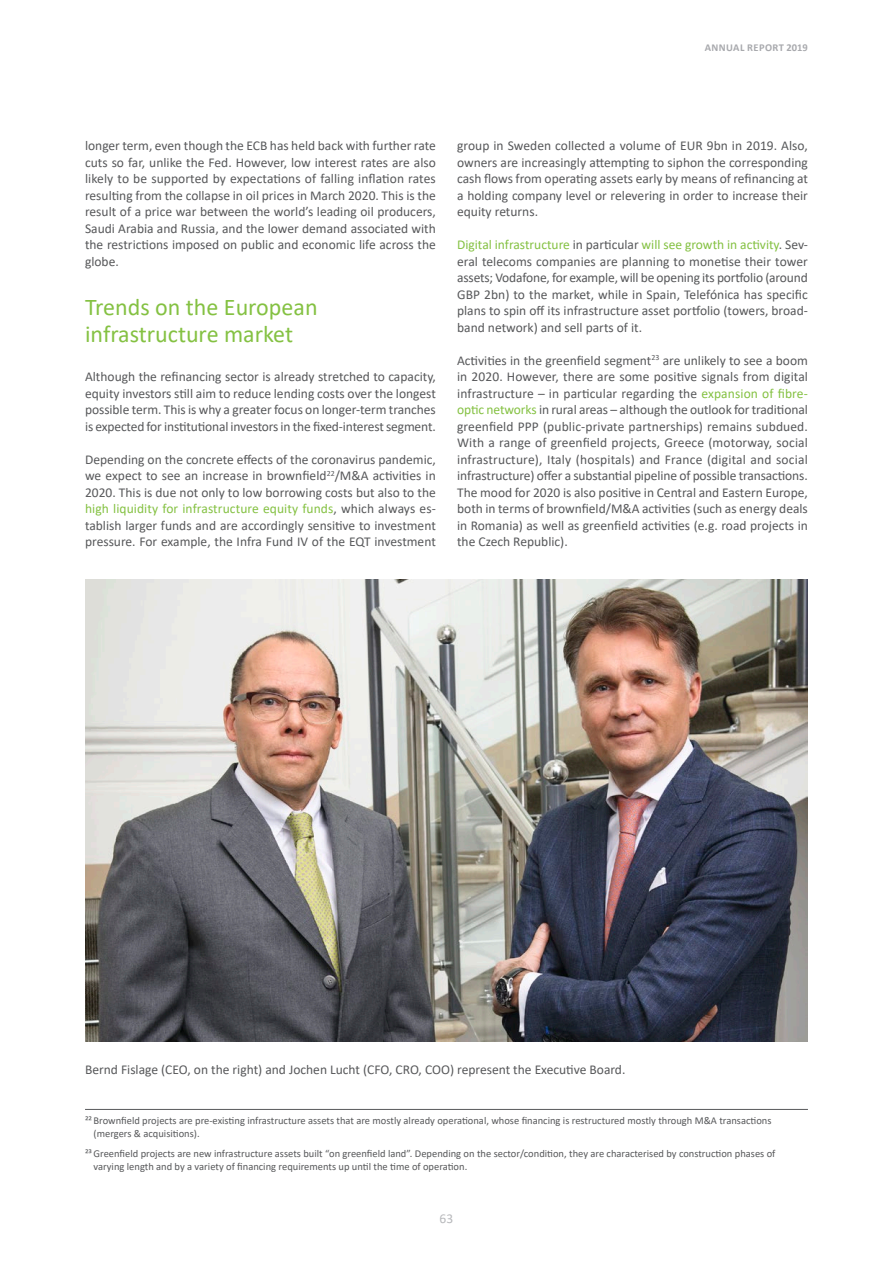
<style>
.page{position:relative;width:893px;height:1263px;background:#fff}
.page>*{position:absolute;margin:0;border:0;box-sizing:border-box;transform-origin:0 0}
.Ü4{font:24px/27px "Calibri";color:#84c142}
.Fließtext{font:13.5px/16.5px "Calibri";color:#57585a;text-align:justify}
.Fließtext_1-Spaltig{font:13.5px "Calibri";color:#57585a}
.t1{font:13.5px "Calibri";color:#b8b9bc}
.Fußnote_Neu{font:10.5px/13.5px "Calibri";color:#57585a}
.t2{font:700 10.5px "Calibri";letter-spacing:.04em;color:#a8a9ad}
.s1{color:#84c142}
</style>
<div class="page">
<hr style="left:85px;top:1109px;width:723px;height:1px;background:#57585a">
<img style="left:85px;top:579px;width:723px;height:462px">
<p class="t2" style="left:705px;top:40px;width:105px">ANNUAL REPORT 2019</p>
<p class="Fließtext" style="left:85px;top:137px;width:352px">longer term, even though the ECB has held back with further rate cuts so far, unlike the Fed. However, low interest rates are also likely to be supported by expectations of falling inflation rates resulting from the collapse in oil prices in March 2020. This is the result of a price war between the world’s leading oil producers, Saudi Arabia and Russia, and the lower demand associated with the restrictions imposed on public and economic life across the globe.</p>
<p class="Ü4" style="left:85px;top:293px;width:234px">Trends on the European infrastructure market</p>
<p class="Fließtext" style="left:85px;top:368px;width:352px">Although the refinancing sector is already stretched to capacity, equity investors still aim to reduce lending costs over the longest possible term. This is why a greater focus on longer-term tranches is expected for institutional investors in the fixed-interest segment.</p>
<p class="Fließtext" style="left:85px;top:450px;width:352px">Depending on the concrete effects of the coronavirus pandemic, we expect to see an increase in brownfield<sup>22</sup>/M&amp;A activities in 2020. This is due not only to low borrowing costs but also to the <span class="s1">high liquidity for infrastructure equity funds</span>, which always es&shy;tablish larger funds and are accordingly sensitive to investment pressure. For example, the Infra Fund IV of the EQT investment</p>
<p class="Fließtext" style="left:457px;top:137px;width:352px">group in Sweden collected a volume of EUR 9bn in 2019. Also, owners are increasingly attempting to siphon the corresponding cash flows from operating assets early by means of refinancing at a holding company level or relevering in order to increase their equity returns.</p>
<p class="Fließtext" style="left:457px;top:236px;width:352px"><span class="s1">Digital infrastructure</span> in particular <span class="s1">will see growth in activity</span>. Sev&shy;eral telecoms companies are planning to monetise their tower assets; Vodafone, for example, will be opening its portfolio (around GBP 2bn) to the market, while in Spain, Telefónica has specific plans to spin off its infrastructure asset portfolio (towers, broad&shy;band network) and sell parts of it.</p>
<p class="Fließtext" style="left:457px;top:351px;width:352px">Activities in the greenfield segment<sup>23</sup> are unlikely to see a boom in 2020. However, there are some positive signals from digital infrastructure – in particular regarding the <span class="s1">expansion of fibre&shy;optic networks</span> in rural areas – although the outlook for traditional greenfield PPP (public-private partnerships) remains subdued.<br>With a range of greenfield projects, Greece (motorway, social infrastructure), Italy (hospitals) and France (digital and social infrastructure) offer a substantial pipeline of possible transactions.<br>The mood for 2020 is also positive in Central and Eastern Europe, both in terms of brownfield/M&amp;A activities (such as energy deals in Romania) as well as greenfield activities (e.g. road projects in the Czech Republic).</p>
<p class="Fließtext_1-Spaltig" style="left:85px;top:1060px;width:542px">Bernd Fislage (CEO, on the right) and Jochen Lucht (CFO, CRO, COO) represent the Executive Board.</p>
<p class="Fußnote_Neu" style="left:94px;top:1113px;width:679px;text-indent:-9px">22 Brownfield projects are pre-existing infrastructure assets that are mostly already operational, whose financing is restructured mostly through M&amp;A transactions (mergers &amp; acquisitions).</p>
<p class="Fußnote_Neu" style="left:94px;top:1146px;width:683px;text-indent:-9px">23Greenfield projects are new infrastructure assets built “on greenfield land”. Depending on the sector/condition, they are characterised by construction phases of varying length and by a variety of financing requirements up until the time of operation.</p>
<p class="t1" style="left:440px;top:1209px;width:15px">63</p>
</div>
